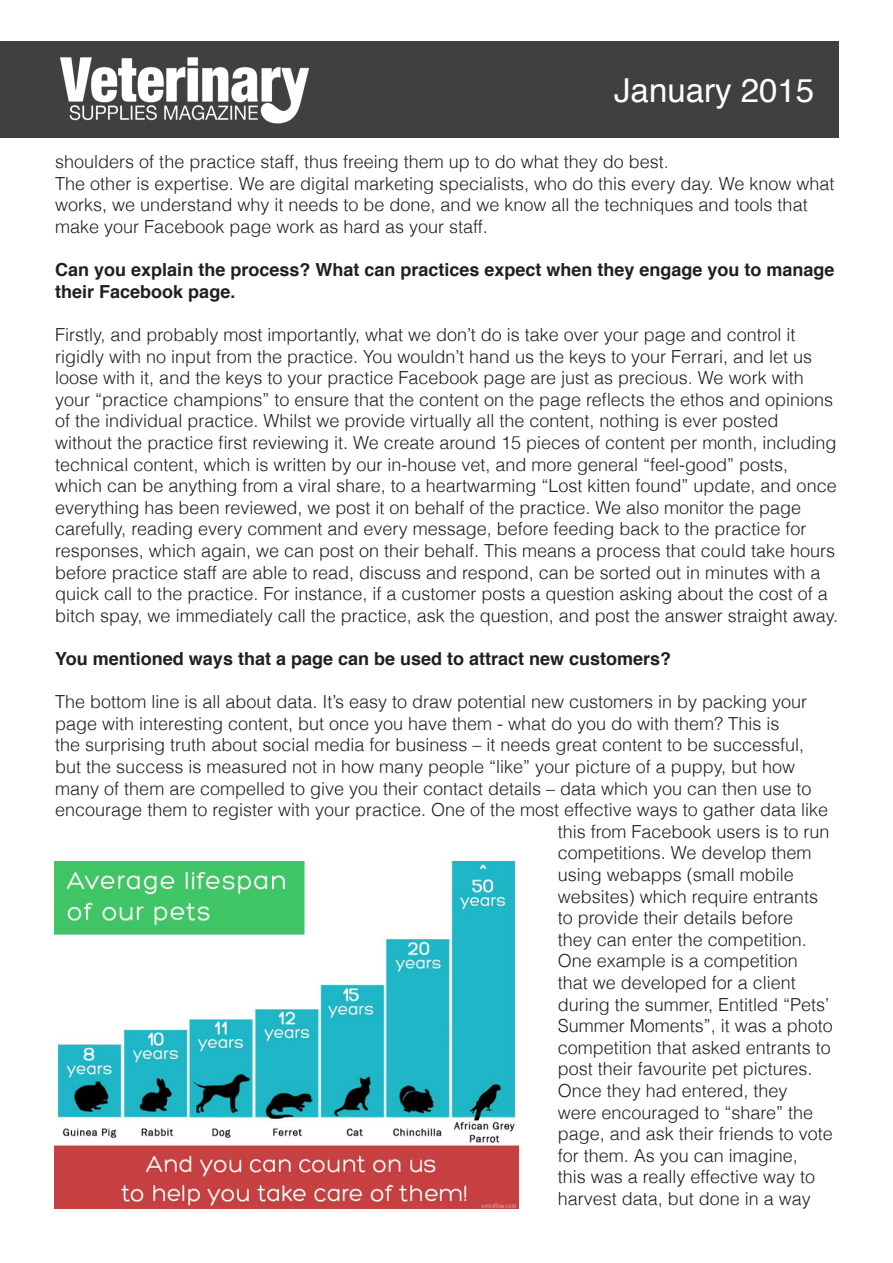
<style>
.page{position:relative;width:893px;height:1263px;background:#fff}
.page>*{position:absolute;margin:0;border:0;box-sizing:border-box;transform-origin:0 0}
.t1{font:33px "Helvetica";color:#fff}
.t2{font:300 18px/21.6px "Helvetica";color:#231f20}
.t3{font:700 18px/21.6px "Helvetica";color:#231f20}
</style>
<div class="page">
<div style="left:0;top:41px;width:839px;height:97px;background:#404040"></div>
<img style="left:60px;top:57px;width:250px;height:67px">
<img style="left:54px;top:862px;width:465px;height:347px">
<h1 class="t1" style="left:614px;top:65px;width:201px">January 2015</h1>
<p class="t2" style="left:55px;top:150px;width:615px">shoulders of the practice staff, thus freeing them up to do what they do best.</p>
<p class="t2" style="left:55px;top:172px;width:781px">The other is expertise. We are digital marketing specialists, who do this every day. We know what works, we understand why it needs to be done, and we know all the techniques and tools that make your Facebook page work as hard as your staff.</p>
<p class="t3" style="left:55px;top:259px;width:781px">Can you explain the process? What can practices expect when they engage you to manage their Facebook page.</p>
<p class="t2" style="left:55px;top:323px;width:784px">Firstly, and probably most importantly, what we don’t do is take over your page and control it rigidly with no input from the practice. You wouldn’t hand us the keys to your Ferrari, and let us loose with it, and the keys to your practice Facebook page are just as precious. We work with your “practice champions” to ensure that the content on the page reflects the ethos and opinions of the individual practice. Whilst we provide virtually all the content, nothing is ever posted without the practice first reviewing it. We create around 15 pieces of content per month, including technical content, which is written by our in-house vet, and more general “feel-good” posts, which can be anything from a viral share, to a heartwarming “Lost kitten found” update, and once everything has been reviewed, we post it on behalf of the practice. We also monitor the page carefully, reading every comment and every message, before feeding back to the practice for responses, which again, we can post on their behalf. This means a process that could take hours before practice staff are able to read, discuss and respond, can be sorted out in minutes with a quick call to the practice. For instance, if a customer posts a question asking about the cost of a bitch spay, we immediately call the practice, ask the question, and post the answer straight away.</p>
<p class="t3" style="left:55px;top:648px;width:617px">You mentioned ways that a page can be used to attract new customers?</p>
<p class="t2" style="left:55px;top:690px;width:753px">The bottom line is all about data. It’s easy to draw potential new customers in by packing your</p>
<p class="t2" style="left:55px;top:712px;width:725px">page with interesting content, but once you have them - what do you do with them? This is</p>
<p class="t2" style="left:55px;top:733px;width:750px">the surprising truth about social media for business – it needs great content to be successful,</p>
<p class="t2" style="left:55px;top:755px;width:741px">but the success is measured not in how many people “like” your picture of a puppy, but how</p>
<p class="t2" style="left:55px;top:776px;width:758px">many of them are compelled to give you their contact details – data which you can then use to</p>
<p class="t2" style="left:55px;top:798px;width:774px">encourage them to register with your practice. One of the most effective ways to gather data like</p>
<p class="t2" style="left:558px;top:820px;width:273px">this from Facebook users is to run</p>
<p class="t2" style="left:558px;top:841px;width:255px">competitions. We develop them</p>
<p class="t2" style="left:558px;top:863px;width:238px">using webapps (small mobile</p>
<p class="t2" style="left:558px;top:884px;width:262px">websites) which require entrants</p>
<p class="t2" style="left:558px;top:906px;width:237px">to provide their details before</p>
<p class="t2" style="left:558px;top:928px;width:251px">they can enter the competition.</p>
<p class="t2" style="left:558px;top:949px;width:242px">One example is a competition</p>
<p class="t2" style="left:558px;top:971px;width:240px">that we developed for a client</p>
<p class="t2" style="left:558px;top:992px;width:273px">during the summer, Entitled “Pets’</p>
<p class="t2" style="left:558px;top:1014px;width:277px">Summer Moments”, it was a photo</p>
<p class="t2" style="left:558px;top:1036px;width:275px">competition that asked entrants to</p>
<p class="t2" style="left:558px;top:1057px;width:256px">post their favourite pet pictures.</p>
<p class="t2" style="left:558px;top:1079px;width:231px">Once they had entered, they</p>
<p class="t2" style="left:558px;top:1100px;width:257px">were encouraged to “share” the</p>
<p class="t2" style="left:558px;top:1122px;width:277px">page, and ask their friends to vote</p>
<p class="t2" style="left:558px;top:1144px;width:242px">for them. As you can imagine,</p>
<p class="t2" style="left:558px;top:1165px;width:259px">this was a really effective way to</p>
<p class="t2" style="left:558px;top:1187px;width:255px">harvest data, but done in a way</p>
</div>
